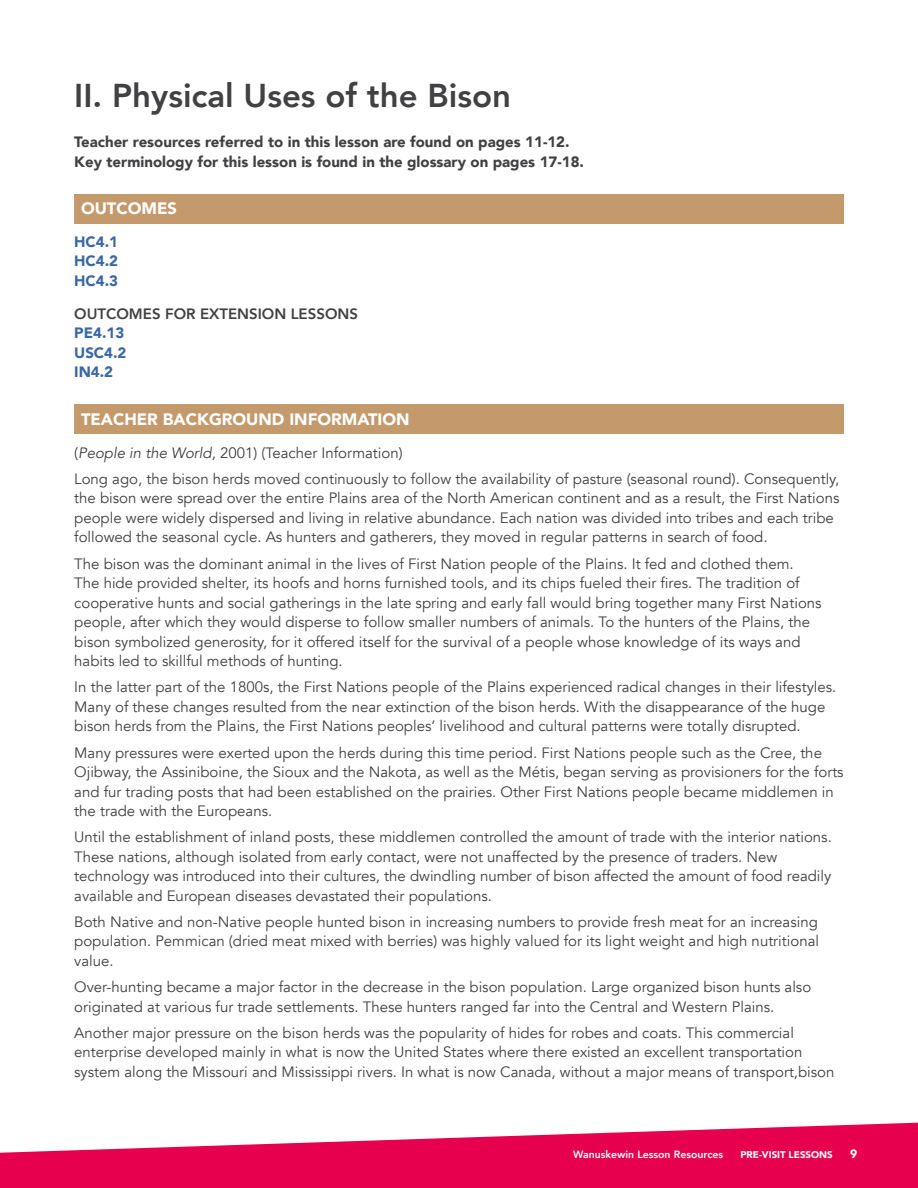
<style>
.page{position:relative;width:918px;height:1188px;background:#fff}
.page>*{position:absolute;margin:0;border:0;box-sizing:border-box;transform-origin:0 0}
.t1{font:800 33px "Avenir";color:#414042}
.t2{font:900 16.5px "Avenir";color:#fff}
.t3{font:15px/19.5px "Avenir";color:#414042}
.t4{font:900 15px/19.5px "Avenir";color:#414042}
.t5{font:900 15px/19.5px "Avenir";color:#3a68a5;text-align:justify}
.t6{font:800 15px "Avenir";color:#414042}
.t7{font:900 12px "Avenir";color:#fff}
.t8{font:800 10.5px "Avenir";color:#fff}
.t9{font:900 9.75px "Avenir";color:#fff}
.s1{font-style:italic}
</style>
<div class="page">
<svg style="left:0;top:1122px;width:918px;height:66px;fill:#e6004d"></svg>
<div style="left:74px;top:194px;width:770px;height:29px;background:#c49a6c"></div>
<div style="left:74px;top:405px;width:770px;height:29px;background:#c49a6c"></div>
<h1 class="t1" style="left:74px;top:70px;width:438px">II. Physical Uses of the Bison</h1>
<p class="t4" style="left:74px;top:132px;width:511px">Teacher resources referred to in this lesson are found on pages 11-12.<br>Key terminology for this lesson is found in the glossary on pages 17-18.</p>
<p class="t2" style="left:81px;top:194px;width:97px">OUTCOMES</p>
<p class="t5" style="left:74px;top:231px;width:45px">HC4.1<br>HC4.2<br>HC4.3</p>
<p class="t6" style="left:74px;top:302px;width:285px">OUTCOMES FOR EXTENSION LESSONS</p>
<p class="t5" style="left:74px;top:323px;width:54px;text-align:left">PE4.13<br>USC4.2<br>IN4.2</p>
<p class="t2" style="left:81px;top:405px;width:330px">TEACHER BACKGROUND INFORMATION</p>
<p class="t3" style="left:74px;top:439px;width:767px;line-height:26.2px">(<span class="s1">People in the World</span>, 2001) (Teacher Information)<br>Long ago, the bison herds moved continuously to follow the availability of pasture (seasonal round). Consequently,</p>
<p class="t3" style="left:74px;top:489px;width:767px">the bison were spread over the entire Plains area of the North American continent and as a result, the First Nations people were widely dispersed and living in relative abundance. Each nation was divided into tribes and each tribe followed the seasonal cycle. As hunters and gatherers, they moved in regular patterns in search of food.</p>
<p class="t3" style="left:74px;top:554px;width:749px">The bison was the dominant animal in the lives of First Nation people of the Plains. It fed and clothed them.<br>The hide provided shelter, its hoofs and horns furnished tools, and its chips fueled their fires. The tradition of cooperative hunts and social gatherings in the late spring and early fall would bring together many First Nations people, after which they would disperse to follow smaller numbers of animals. To the hunters of the Plains, the bison symbolized generosity, for it offered itself for the survival of a people whose knowledge of its ways and habits led to skillful methods of hunting.</p>
<p class="t3" style="left:74px;top:678px;width:764px">In the latter part of the 1800s, the First Nations people of the Plains experienced radical changes in their lifestyles.<br>Many of these changes resulted from the near extinction of the bison herds. With the disappearance of the huge bison herds from the Plains, the First Nations peoples’ livelihood and cultural patterns were totally disrupted.</p>
<p class="t3" style="left:74px;top:743px;width:771px">Many pressures were exerted upon the herds during this time period. First Nations people such as the Cree, the Ojibway, the Assiniboine, the Sioux and the Nakota, as well as the Métis, began serving as provisioners for the forts and fur trading posts that had been established on the prairies. Other First Nations people became middlemen in the trade with the Europeans.</p>
<p class="t3" style="left:74px;top:828px;width:759px">Until the establishment of inland posts, these middlemen controlled the amount of trade with the interior nations.<br>These nations, although isolated from early contact, were not unaffected by the presence of traders. New technology was introduced into their cultures, the dwindling number of bison affected the amount of food readily available and European diseases devastated their populations.</p>
<p class="t3" style="left:74px;top:912px;width:746px;text-align:justify">Both Native and non-Native people hunted bison in increasing numbers to provide fresh meat for an increasing population. Pemmican (dried meat mixed with berries) was highly valued for its light weight and high nutritional value.</p>
<p class="t3" style="left:74px;top:978px;width:738px">Over-hunting became a major factor in the decrease in the bison population. Large organized bison hunts also originated at various fur trade settlements. These hunters ranged far into the Central and Western Plains.</p>
<p class="t3" style="left:74px;top:1023px;width:762px">Another major pressure on the bison herds was the popularity of hides for robes and coats. This commercial enterprise developed mainly in what is now the United States where there existed an excellent transportation system along the Missouri and Mississippi rivers. In what is now Canada, without a major means of transport,bison</p>
<p class="t8" style="left:573px;top:1146px;width:151px">Wanuskewin Lesson Resources</p>
<p class="t9" style="left:740px;top:1146px;width:94px">PRE-VISIT LESSONS</p>
<p class="t7" style="left:850px;top:1143px;width:9px">9</p>
</div>
